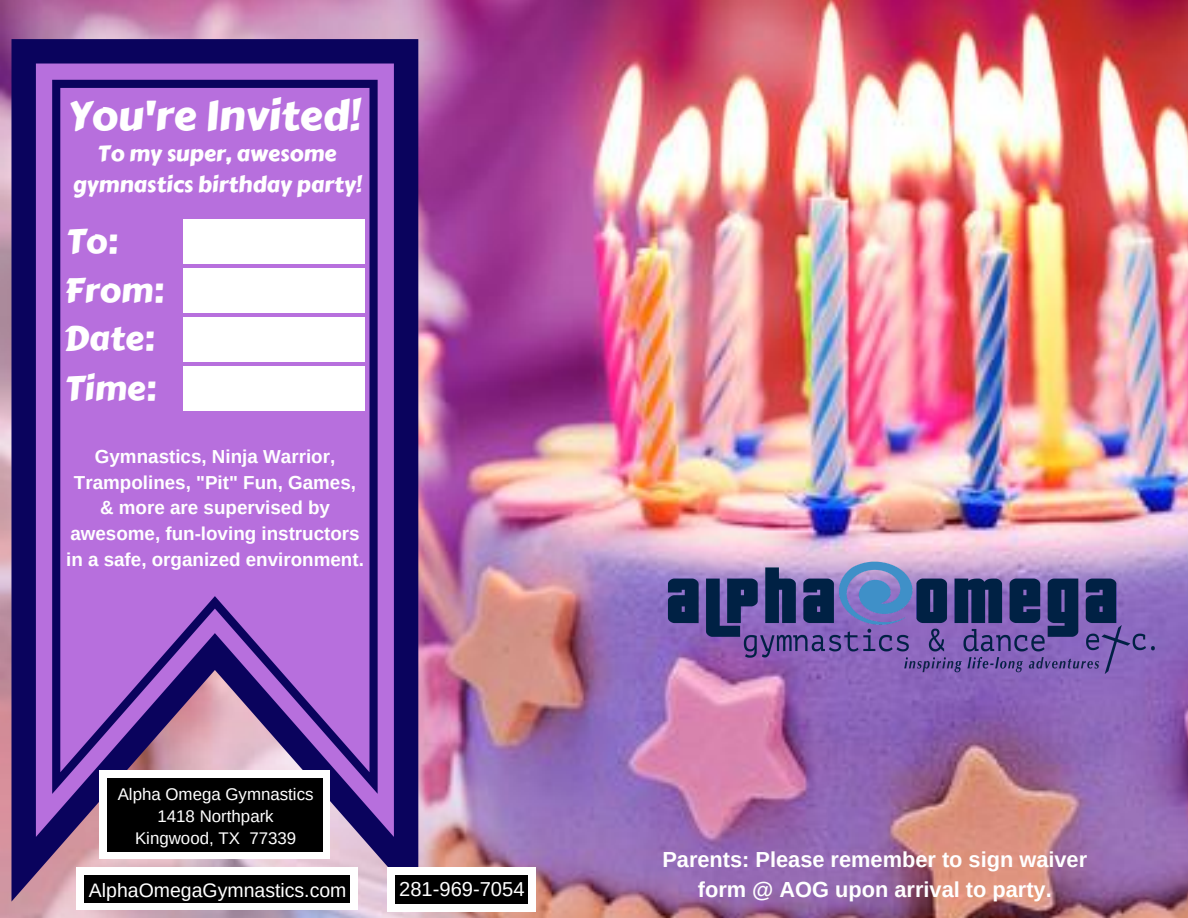
<style>
.page{position:relative;width:1188px;height:918px;background:#fff}
.page>*{position:absolute;margin:0;border:0;box-sizing:border-box;transform-origin:0 0}
.t1{font:41.55px "Carter One";color:#fff}
.t2{font:33.9px/48.9px "Carter One";color:#fff}
.t3{font:21.9px/30.2px "Carter One";color:#fff;text-align:center}
.t4{font:700 21.75px/30px "Arimo";color:#fff;text-align:center}
.t5{font:20.1px "Arimo";color:#fff}
.t6{font:19.5px "Arimo";color:#fff}
.t7{font:700 18.75px/26px "Arimo";color:#fff;text-align:center}
.t8{font:16.8px/22.2px "Arimo";color:#fff;text-align:center}
</style>
<div class="page">
<img style="left:0;top:0;width:1188px;height:918px">
<svg style="left:11px;top:39px;width:407px;height:863px;background:#8955b7"></svg>
<div style="left:184px;top:220px;width:181px;height:44px;background:#fff"></div>
<div style="left:184px;top:268px;width:181px;height:44px;background:#fff"></div>
<div style="left:184px;top:317px;width:181px;height:44px;background:#fff"></div>
<div style="left:184px;top:367px;width:181px;height:44px;background:#fff"></div>
<div style="left:77px;top:867px;width:281px;height:43px;background:#fff"></div>
<div style="left:84px;top:875px;width:266px;height:28px;background:#000"></div>
<div style="left:387px;top:867px;width:149px;height:45px;background:#fff"></div>
<div style="left:395px;top:875px;width:133px;height:29px;background:#000"></div>
<div style="left:99px;top:771px;width:231px;height:88px;background:#fff"></div>
<div style="left:107px;top:778px;width:215px;height:74px;background:#000"></div>
<img style="left:654px;top:557px;width:506px;height:128px">
<h1 class="t1" style="left:69px;top:84px;width:293px">You're Invited!</h1>
<p class="t3" style="left:73px;top:139px;width:290px">To my super, awesome gymnastics birthday party!</p>
<h2 class="t2" style="left:63px;top:217px;width:102px">To:<br>From:<br>Date:<br>Time:</h2>
<p class="t7" style="left:66px;top:443px;width:299px">Gymnastics, Ninja Warrior,<br>Trampolines, "Pit" Fun, Games, &amp; more are supervised by awesome, fun-loving instructors in a safe, organized environment.</p>
<p class="t8" style="left:118px;top:783px;width:197px">Alpha Omega Gymnastics<br>1418 Northpark<br>Kingwood, TX 77339</p>
<p class="t6" style="left:89px;top:879px;width:259px">AlphaOmegaGymnastics.com</p>
<p class="t5" style="left:399px;top:878px;width:127px">281-969-7054</p>
<p class="t4" style="left:662px;top:844px;width:426px">Parents: Please remember to sign waiver form @ AOG upon arrival to party.</p>
</div>
